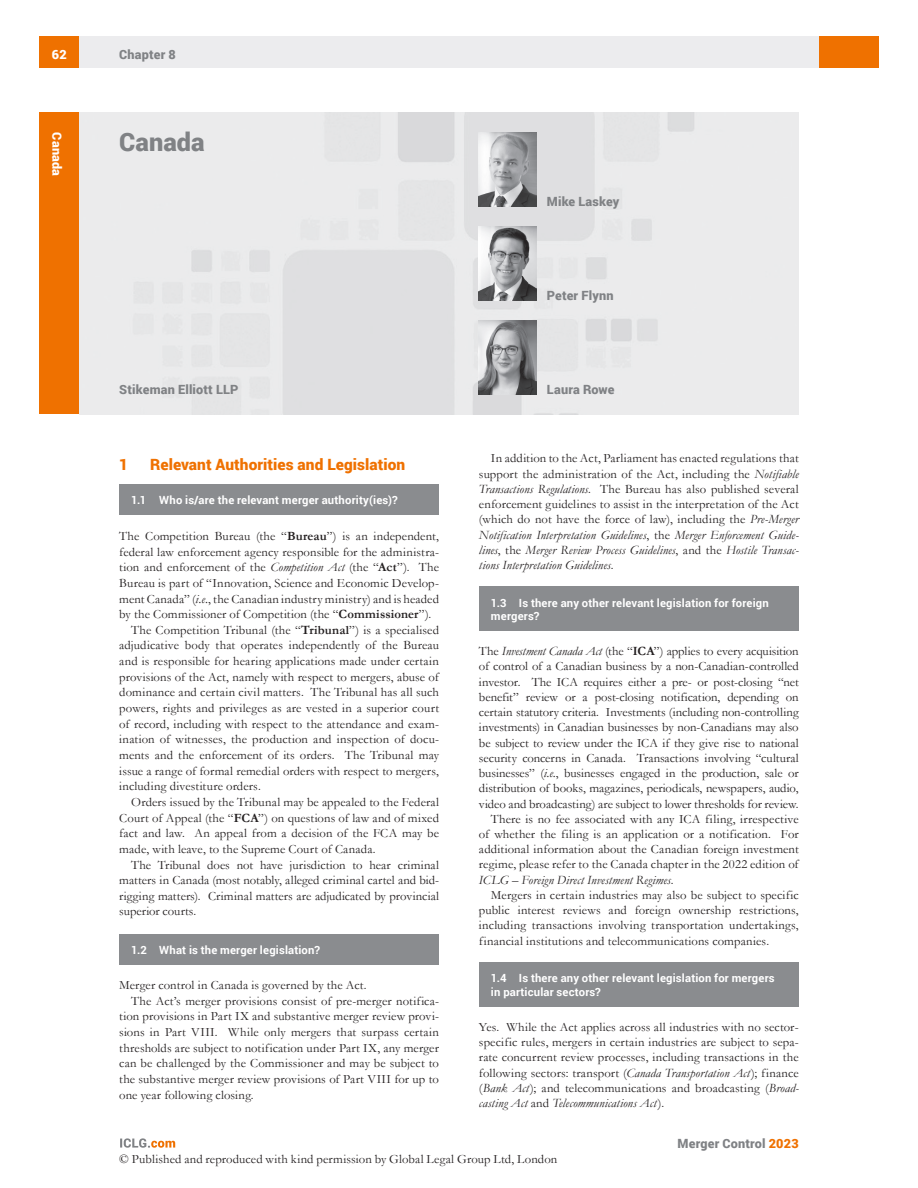
<style>
.page{position:relative;width:918px;height:1188px;background:#fff}
.page>*{position:absolute;margin:0;border:0;box-sizing:border-box;transform-origin:0 0}
.t1{font:900 25.35px "Roboto";letter-spacing:.005em;color:#808285}
.t2{font:900 15.45px "Roboto";letter-spacing:.005em;color:#ef7100}
.t3{font:12.75px/15.3px "Garamond";letter-spacing:.005em;color:#231f20;text-align:justify}
.t4{font:900 12.75px "Roboto";letter-spacing:.015em;color:#808285}
.t5{font:italic 12.75px "Garamond";letter-spacing:.01em;color:#231f20}
.t6{font:900 12.75px "Roboto";letter-spacing:.015em;color:#fff}
.t7{font:700 11.25px/13.5px "Roboto";letter-spacing:.015em;color:#fff}
.s1{font-weight:700}
.s2{font-style:italic}
.s3{font-style:normal}
.s4{color:#ef7100}
</style>
<div class="page">
<div style="left:79px;top:36px;width:740px;height:32px;background:#ececee"></div>
<div style="left:39px;top:36px;width:40px;height:32px;background:#ef7100"></div>
<div style="left:819px;top:36px;width:60px;height:32px;background:#ef7100"></div>
<svg style="left:120px;top:1138px;width:55px;height:10px"></svg>
<img style="left:79px;top:112px;width:720px;height:302px">
<div style="left:39px;top:112px;width:40px;height:302px;background:#ef7100"></div>
<img style="left:479px;top:226px;width:58px;height:74px">
<img style="left:479px;top:320px;width:58px;height:74px">
<img style="left:479px;top:132px;width:58px;height:74px">
<div style="left:479px;top:587px;width:320px;height:44px;background:#8a8c8f"></div>
<div style="left:479px;top:962px;width:320px;height:45px;background:#8a8c8f"></div>
<div style="left:119px;top:484px;width:320px;height:31px;background:#8a8c8f"></div>
<div style="left:119px;top:934px;width:320px;height:31px;background:#8a8c8f"></div>
<p class="t6" style="left:52px;top:46px;width:16px">62</p>
<p class="t4" style="left:119px;top:46px;width:58px">Chapter 8</p>
<p class="t6" style="left:66px;top:132px;width:45px;rotate:90deg">Canada</p>
<h1 class="t1" style="left:119px;top:124px;width:87px">Canada</h1>
<p class="t4" style="left:119px;top:381px;width:121px">Stikeman Elliott LLP</p>
<p class="t2" style="left:119px;top:454px;width:10px">1</p>
<p class="t2" style="left:150px;top:454px;width:257px">Relevant Authorities and Legislation</p>
<p class="t7" style="left:131px;top:493px;width:268px">1.1 Who is/are the relevant merger authority(ies)?</p>
<p class="t3" style="left:119px;top:528px;width:321px">The Competition Bureau (the “<span class="s1">Bureau</span>”) is an independent,</p>
<p class="t3" style="left:119px;top:544px;width:321px">federal law enforcement agency responsible for the administra-</p>
<p class="t3" style="left:119px;top:559px;width:321px">tion and enforcement of the <span class="s2">Competition Act</span> (the “<span class="s1">Act</span>”). The</p>
<p class="t3" style="left:119px;top:575px;width:321px">Bureau is part of “Innovation, Science and Economic Develop-</p>
<p class="t3" style="left:119px;top:591px;width:321px">ment Canada” (<span class="s2">i.e.</span>, the Canadian industry ministry) and is headed</p>
<p class="t3" style="left:119px;top:606px;width:314px">by the Commissioner of Competition (the “<span class="s1">Commissioner</span>”).</p>
<p class="t3" style="left:131px;top:622px;width:309px">The Competition Tribunal (the “<span class="s1">Tribunal</span>”) is a specialised</p>
<p class="t3" style="left:119px;top:637px;width:321px">adjudicative body that operates independently of the Bureau</p>
<p class="t3" style="left:119px;top:653px;width:321px">and is responsible for hearing applications made under certain</p>
<p class="t3" style="left:119px;top:669px;width:321px">provisions of the Act, namely with respect to mergers, abuse of</p>
<p class="t3" style="left:119px;top:684px;width:321px">dominance and certain civil matters. The Tribunal has all such</p>
<p class="t3" style="left:119px;top:700px;width:321px">powers, rights and privileges as are vested in a superior court</p>
<p class="t3" style="left:119px;top:716px;width:321px">of record, including with respect to the attendance and exam-</p>
<p class="t3" style="left:119px;top:731px;width:321px">ination of witnesses, the production and inspection of docu-</p>
<p class="t3" style="left:119px;top:747px;width:321px">ments and the enforcement of its orders. The Tribunal may</p>
<p class="t3" style="left:119px;top:763px;width:321px">issue a range of formal remedial orders with respect to mergers,</p>
<p class="t3" style="left:119px;top:778px;width:143px">including divestiture orders.</p>
<p class="t3" style="left:131px;top:794px;width:309px">Orders issued by the Tribunal may be appealed to the Federal</p>
<p class="t3" style="left:119px;top:810px;width:321px">Court of Appeal (the “<span class="s1">FCA</span>”) on questions of law and of mixed</p>
<p class="t3" style="left:119px;top:825px;width:321px">fact and law. An appeal from a decision of the FCA may be</p>
<p class="t3" style="left:119px;top:841px;width:258px">made, with leave, to the Supreme Court of Canada.</p>
<p class="t3" style="left:131px;top:857px;width:309px">The Tribunal does not have jurisdiction to hear criminal</p>
<p class="t3" style="left:119px;top:872px;width:321px">matters in Canada (most notably, alleged criminal cartel and bid-</p>
<p class="t3" style="left:119px;top:888px;width:321px">rigging matters). Criminal matters are adjudicated by provincial</p>
<p class="t3" style="left:119px;top:903px;width:79px">superior courts.</p>
<p class="t7" style="left:131px;top:942px;width:190px">1.2 What is the merger legislation?</p>
<p class="t3" style="left:119px;top:977px;width:249px">Merger control in Canada is governed by the Act.</p>
<p class="t3" style="left:131px;top:993px;width:309px">The Act’s merger provisions consist of pre-merger notifica-</p>
<p class="t3" style="left:119px;top:1008px;width:321px">tion provisions in Part IX and substantive merger review provi-</p>
<p class="t3" style="left:119px;top:1024px;width:321px">sions in Part VIII. While only mergers that surpass certain</p>
<p class="t3" style="left:119px;top:1040px;width:321px">thresholds are subject to notification under Part IX, any merger</p>
<p class="t3" style="left:119px;top:1055px;width:321px">can be challenged by the Commissioner and may be subject to</p>
<p class="t3" style="left:119px;top:1071px;width:321px">the substantive merger review provisions of Part VIII for up to</p>
<p class="t3" style="left:119px;top:1087px;width:136px">one year following closing.</p>
<p class="t4" style="left:547px;top:193px;width:74px">Mike Laskey</p>
<p class="t4" style="left:547px;top:287px;width:68px">Peter Flynn</p>
<p class="t4" style="left:547px;top:381px;width:69px">Laura Rowe</p>
<p class="t3" style="left:479px;top:450px;width:321px;text-indent:12px">In addition to the Act, Parliament has enacted regulations that support the administration of the Act, including the <span class="s2">Notifiable Transactions Regulations</span>. The Bureau has also published several enforcement guidelines to assist in the interpretation of the Act (which do not have the force of law), including the <span class="s2">Pre-Merger Notification Interpretation Guidelines</span>, the <span class="s2">Merger Enforcement Guide&shy;lines</span>, the <span class="s2">Merger Review Process Guidelines</span>, and the <span class="s2">Hostile Transac&shy;tions Interpretation Guidelines</span>.</p>
<p class="t7" style="left:491px;top:595px;width:279px">1.3 Is there any other relevant legislation for foreign mergers?</p>
<p class="t3" style="left:479px;top:643px;width:321px">The <span class="s2">Investment Canada Act</span> (the “<span class="s1">ICA</span>”) applies to every acquisition</p>
<p class="t3" style="left:479px;top:659px;width:321px">of control of a Canadian business by a non-Canadian-controlled</p>
<p class="t3" style="left:479px;top:674px;width:321px">investor. The ICA requires either a pre- or post-closing “net</p>
<p class="t3" style="left:479px;top:689px;width:321px">benefit” review or a post-closing notification, depending on</p>
<p class="t3" style="left:479px;top:704px;width:321px">certain statutory criteria. Investments (including non-controlling</p>
<p class="t3" style="left:479px;top:719px;width:321px">investments) in Canadian businesses by non-Canadians may also</p>
<p class="t3" style="left:479px;top:735px;width:321px">be subject to review under the ICA if they give rise to national</p>
<p class="t3" style="left:479px;top:750px;width:321px">security concerns in Canada. Transactions involving “cultural</p>
<p class="t3" style="left:479px;top:765px;width:321px">businesses” (<span class="s2">i.e.</span>, businesses engaged in the production, sale or</p>
<p class="t3" style="left:479px;top:780px;width:321px">distribution of books, magazines, periodicals, newspapers, audio,</p>
<p class="t3" style="left:479px;top:796px;width:321px">video and broadcasting) are subject to lower thresholds for review.</p>
<p class="t3" style="left:491px;top:811px;width:309px">There is no fee associated with any ICA filing, irrespective</p>
<p class="t3" style="left:479px;top:826px;width:321px">of whether the filing is an application or a notification. For</p>
<p class="t3" style="left:479px;top:841px;width:321px">additional information about the Canadian foreign investment</p>
<p class="t3" style="left:479px;top:856px;width:321px">regime, please refer to the Canada chapter in the 2022 edition of</p>
<p class="t5" style="left:479px;top:871px;width:196px">ICLG – Foreign Direct Investment Regimes<span class="s3">.</span></p>
<p class="t3" style="left:491px;top:887px;width:309px">Mergers in certain industries may also be subject to specific</p>
<p class="t3" style="left:479px;top:902px;width:321px">public interest reviews and foreign ownership restrictions,</p>
<p class="t3" style="left:479px;top:917px;width:321px">including transactions involving transportation undertakings,</p>
<p class="t3" style="left:479px;top:933px;width:292px">financial institutions and telecommunications companies.</p>
<p class="t7" style="left:491px;top:971px;width:285px">1.4 Is there any other relevant legislation for mergers in particular sectors?</p>
<p class="t3" style="left:479px;top:1019px;width:321px">Yes. While the Act applies across all industries with no sector&shy;specific rules, mergers in certain industries are subject to sepa&shy;rate concurrent review processes, including transactions in the following sectors: transport (<span class="s2">Canada Transportation Act</span>); finance (<span class="s2">Bank Act</span>); and telecommunications and broadcasting (<span class="s2">Broad&shy;casting Act</span> and <span class="s2">Telecommunications Act</span>).</p>
<p class="t4" style="left:678px;top:1134px;width:123px">Merger Control <span class="s4">2023</span></p>
<p class="t3" style="left:119px;top:1151px;width:440px">© Published and reproduced with kind permission by Global Legal Group Ltd, London</p>
</div>
